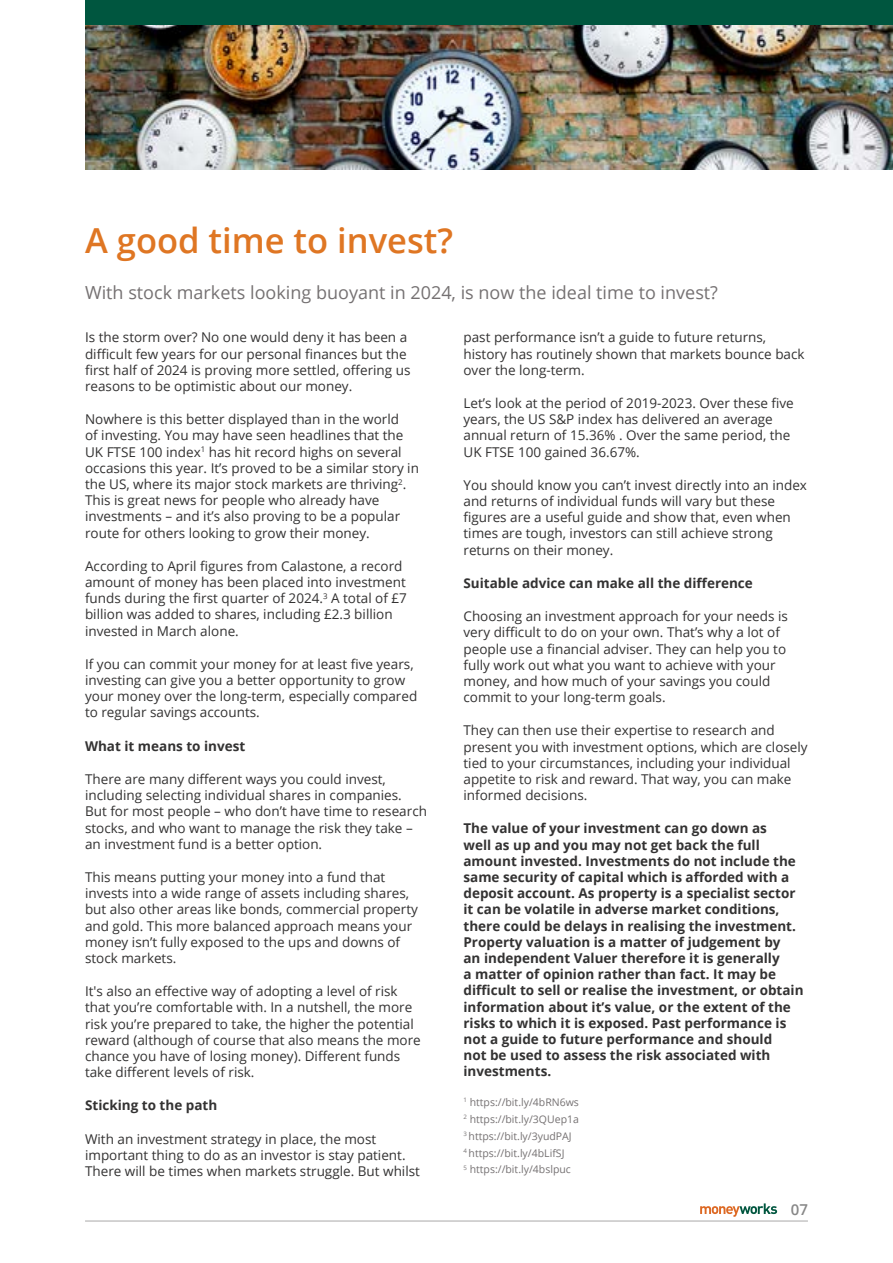
<style>
.page{position:relative;width:893px;height:1263px;background:#fff}
.page>*{position:absolute;margin:0;border:0;box-sizing:border-box;transform-origin:0 0}
.t1{font:600 34.5px "Open Sans";color:#df7623}
.t2{font:18px "Open Sans";color:#757172}
.t3{font:600 15px "Open Sans";color:#878787}
.t4{font:13.5px/16.2px "Open Sans";color:#333232}
.t5{font:700 13.5px/16.2px "Open Sans";color:#333232}
.t6{font:10.5px/16.8px "Open Sans";color:#757172}
</style>
<div class="page">
<img style="left:85px;top:24px;width:808px;height:145px">
<hr style="left:85px;top:1220px;width:723px;height:1px;background:#b3b2b2">
<svg style="left:700px;top:1203px;width:77px;height:14px"></svg>
<div style="left:85px;top:0;width:808px;height:24px;background:#00563f"></div>
<h1 class="t1" style="left:85px;top:217px;width:370px">A good time to invest?</h1>
<h2 class="t2" style="left:85px;top:280px;width:634px">With stock markets looking buoyant in 2024, is now the ideal time to invest?</h2>
<p class="t4" style="left:85px;top:329px;width:327px">Is the storm over? No one would deny it has been a difficult few years for our personal finances but the first half of 2024 is proving more settled, offering us reasons to be optimistic about our money.</p>
<p class="t4" style="left:85px;top:411px;width:335px">Nowhere is this better displayed than in the world<br>of investing. You may have seen headlines that the UK FTSE 100 index<sup>1</sup> has hit record highs on several occasions this year. It’s proved to be a similar story in the US, where its major stock markets are thriving<sup>2</sup>.<br>This is great news for people who already have investments – and it’s also proving to be a popular route for others looking to grow their money.</p>
<p class="t4" style="left:85px;top:557px;width:323px">According to April figures from Calastone, a record amount of money has been placed into investment funds during the first quarter of 2024.<sup>3</sup> A total of £7 billion was added to shares, including £2.3 billion invested in March alone.</p>
<p class="t4" style="left:85px;top:655px;width:334px">If you can commit your money for at least five years, investing can give you a better opportunity to grow your money over the long-term, especially compared to regular savings accounts.</p>
<p class="t5" style="left:85px;top:737px;width:162px">What it means to invest</p>
<p class="t4" style="left:85px;top:770px;width:343px">There are many different ways you could invest, including selecting individual shares in companies.<br>But for most people – who don’t have time to research stocks, and who want to manage the risk they take – an investment fund is a better option.</p>
<p class="t4" style="left:85px;top:868px;width:334px">This means putting your money into a fund that invests into a wide range of assets including shares, but also other areas like bonds, commercial property and gold. This more balanced approach means your money isn’t fully exposed to the ups and downs of stock markets.</p>
<p class="t4" style="left:85px;top:983px;width:337px">It's also an effective way of adopting a level of risk that you’re comfortable with. In a nutshell, the more risk you’re prepared to take, the higher the potential reward (although of course that also means the more chance you have of losing money). Different funds take different levels of risk.</p>
<p class="t5" style="left:85px;top:1097px;width:134px">Sticking to the path</p>
<p class="t4" style="left:85px;top:1130px;width:336px">With an investment strategy in place, the most important thing to do as an investor is stay patient.<br>There will be times when markets struggle. But whilst</p>
<p class="t4" style="left:463px;top:329px;width:343px">past performance isn’t a guide to future returns, history has routinely shown that markets bounce back over the long-term.</p>
<p class="t4" style="left:463px;top:395px;width:332px">Let’s look at the period of 2019-2023. Over these five years, the US S&amp;P index has delivered an average annual return of 15.36% . Over the same period, the UK FTSE 100 gained 36.67%.</p>
<p class="t4" style="left:463px;top:476px;width:345px">You should know you can’t invest directly into an index and returns of individual funds will vary but these figures are a useful guide and show that, even when times are tough, investors can still achieve strong returns on their money.</p>
<p class="t5" style="left:463px;top:574px;width:291px">Suitable advice can make all the difference</p>
<p class="t4" style="left:463px;top:608px;width:326px">Choosing an investment approach for your needs is very difficult to do on your own. That’s why a lot of people use a financial adviser. They can help you to fully work out what you want to achieve with your money, and how much of your savings you could commit to your long-term goals.</p>
<p class="t4" style="left:463px;top:722px;width:346px">They can then use their expertise to research and present you with investment options, which are closely tied to your circumstances, including your individual appetite to risk and reward. That way, you can make informed decisions.</p>
<p class="t5" style="left:463px;top:820px;width:342px">The value of your investment can go down as<br>well as up and you may not get back the full amount invested. Investments do not include the same security of capital which is afforded with a deposit account. As property is a specialist sector it can be volatile in adverse market conditions, there could be delays in realising the investment.<br>Property valuation is a matter of judgement by<br>an independent Valuer therefore it is generally<br>a matter of opinion rather than fact. It may be difficult to sell or realise the investment, or obtain information about it’s value, or the extent of the risks to which it is exposed. Past performance is not a guide to future performance and should<br>not be used to assess the risk associated with investments.</p>
<p class="t6" style="left:463px;top:1093px;width:117px"><sup>1</sup> https://bit.ly/4bRN6ws<br><sup>2</sup> https://bit.ly/3QUep1a<br><sup>3</sup> https://bit.ly/3yudPAJ<br><sup>4</sup> https://bit.ly/4bLifSJ<br><sup>5</sup> https://bit.ly/4bslpuc</p>
<p class="t3" style="left:791px;top:1199px;width:19px">07</p>
</div>
